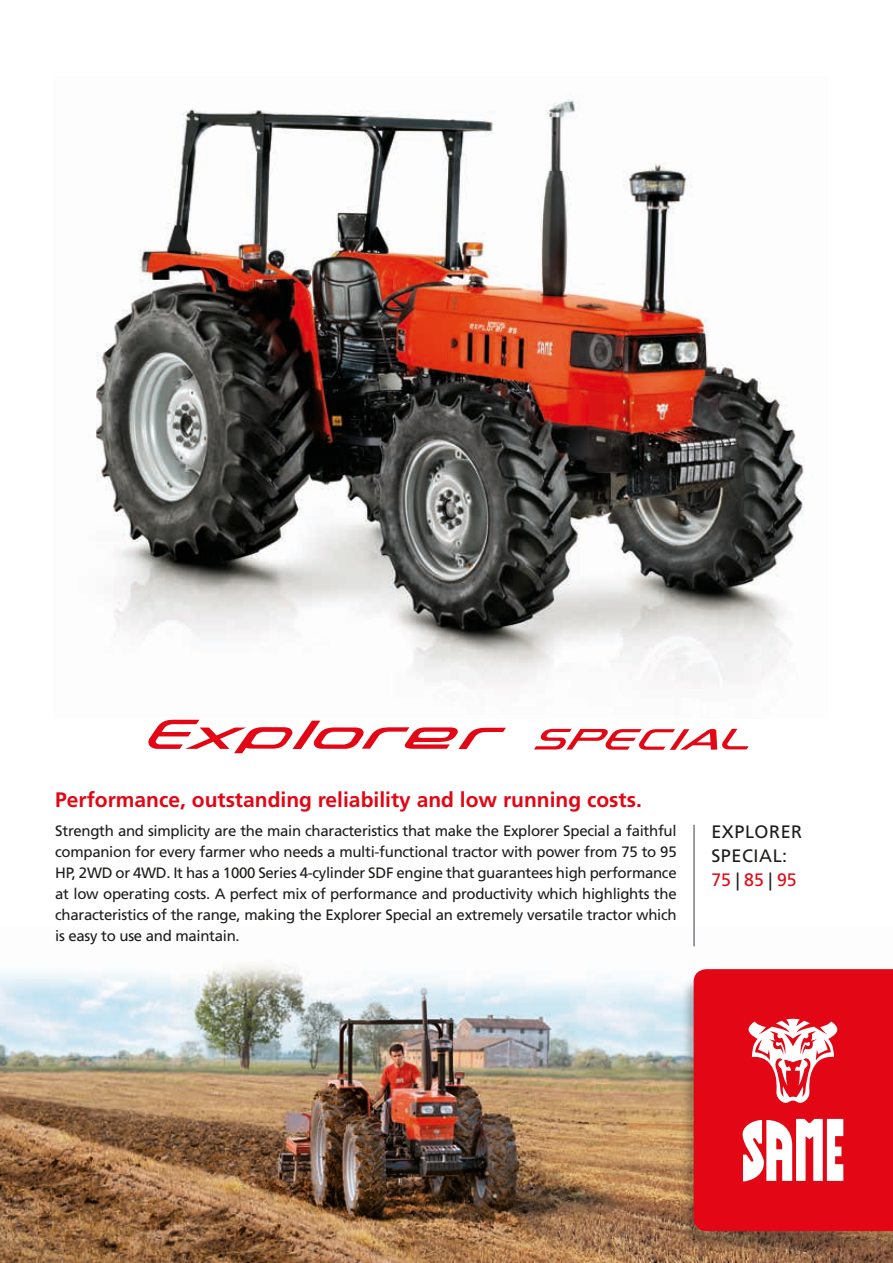
<style>
.page{position:relative;width:893px;height:1263px;background:#fff}
.page>*{position:absolute;margin:0;border:0;box-sizing:border-box;transform-origin:0 0}
.t1{font:700 21px "Frutiger LT Std";color:#e30614}
.t2{font:18px/24px "Frutiger LT Std";letter-spacing:.03em;color:#1d1d1b}
.t3{font:15px/21px "Frutiger LT Std";letter-spacing:-.02em;color:#1d1d1b;text-align:justify}
.s1{color:#e30614}
</style>
<div class="page">
<img style="left:0;top:928px;width:893px;height:335px">
<img style="left:96px;top:100px;width:708px;height:589px">
<div style="left:681px;top:975px;width:212px;height:278px;background:#1d1d1b;opacity:.28"></div>
<div style="left:694px;top:969px;width:199px;height:262px;background:#e30614"></div>
<svg style="left:741px;top:1019px;width:104px;height:84px"></svg>
<svg style="left:741px;top:1119px;width:102px;height:63px"></svg>
<hr style="left:694px;top:825px;width:1px;height:121px;background:#383b46">
<svg style="left:534px;top:729px;width:215px;height:21px"></svg>
<svg style="left:148px;top:719px;width:358px;height:34px"></svg>
<h1 class="t1" style="left:55px;top:787px;width:588px">Performance, outstanding reliability and low running costs.</h1>
<p class="t3" style="left:55px;top:820px;width:623px">Strength and simplicity are the main characteristics that make the Explorer Special a faithful companion for every farmer who needs a multi-functional tractor with power from 75 to 95<br>HP, 2WD or 4WD. It has a 1000 Series 4-cylinder SDF engine that guarantees high performance at low operating costs. A perfect mix of performance and productivity which highlights the characteristics of the range, making the Explorer Special an extremely versatile tractor which is easy to use and maintain.</p>
<p class="t2" style="left:711px;top:820px;width:92px">EXPLORER<br>SPECIAL:<br><span class="s1">75</span> | <span class="s1">85</span> | <span class="s1">95</span></p>
</div>
